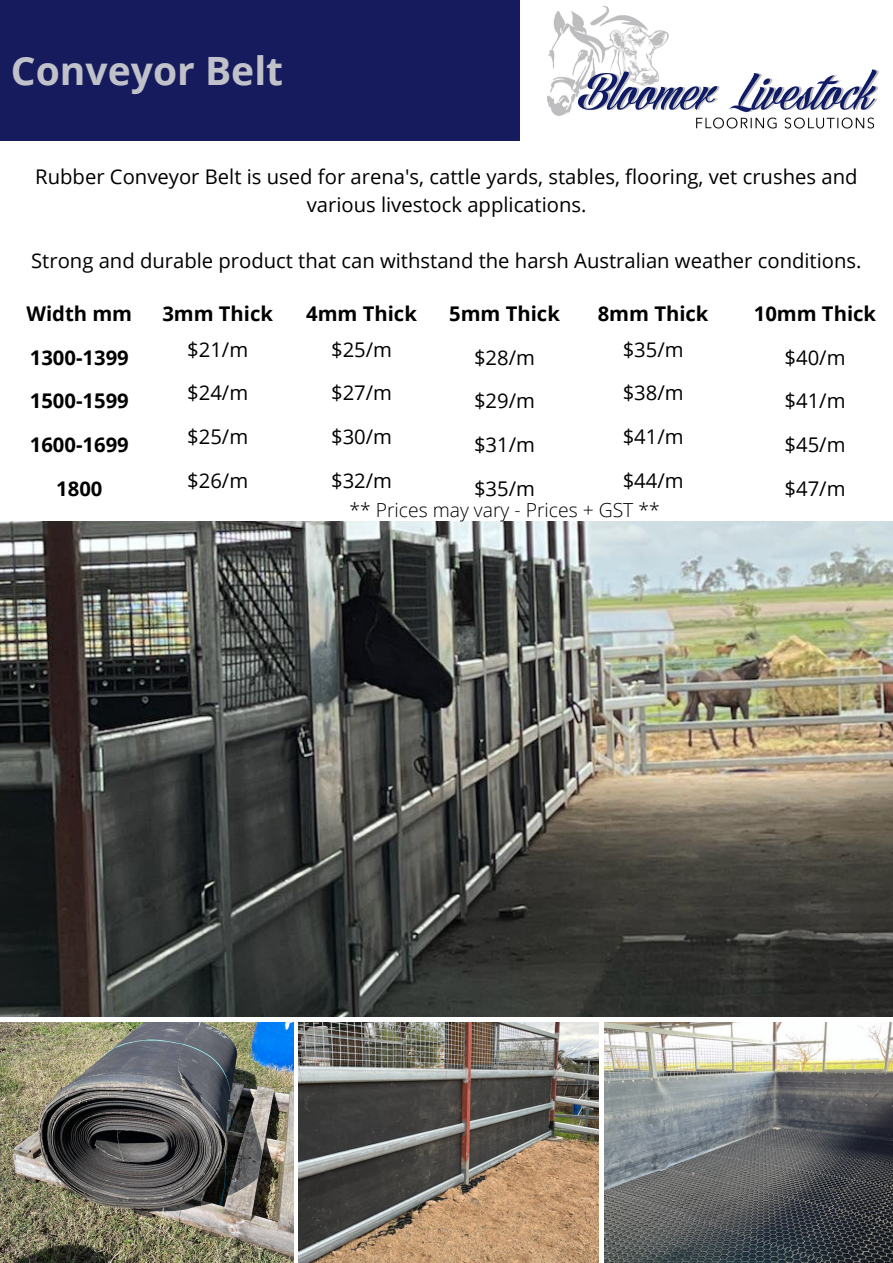
<style>
.page{position:relative;width:893px;height:1263px;background:#fff}
.page>*{position:absolute;margin:0;border:0;box-sizing:border-box;transform-origin:0 0}
.t1{font:700 39px "Open Sans";color:#c1c2c9}
.t2{font:20.25px/43.9px "Open Sans";color:#000;text-align:justify}
.t3{font:700 20.25px/43.9px "Open Sans";color:#000;text-align:center}
.t4{font:300 19.35px "Open Sans";color:#000}
</style>
<div class="page">
<img style="left:547px;top:6px;width:332px;height:123px">
<div style="left:0;top:0;width:520px;height:140px;background:#151b5c"></div>
<img style="left:0;top:522px;width:893px;height:495px">
<img style="left:0;top:1022px;width:293px;height:241px">
<img style="left:299px;top:1022px;width:300px;height:241px">
<img style="left:604px;top:1022px;width:289px;height:241px">
<h1 class="t1" style="left:11px;top:43px;width:274px">Conveyor Belt</h1>
<p class="t2" style="left:35px;top:162px;width:823px;line-height:28.1px;text-align:center">Rubber Conveyor Belt is used for arena's, cattle yards, stables, flooring, vet crushes and various livestock applications.</p>
<p class="t2" style="left:31px;top:238px;width:832px">Strong and durable product that can withstand the harsh Australian weather conditions.</p>
<p class="t3" style="left:27px;top:291px;width:107px">Width mm<br>1300-1399<br>1500-1599<br>1600-1699<br>1800</p>
<p class="t3" style="left:162px;top:291px;width:112px">3mm Thick</p>
<p class="t3" style="left:306px;top:291px;width:112px">4mm Thick</p>
<p class="t2" style="left:331px;top:327px;width:62px">$25/m $27/m $30/m $32/m</p>
<p class="t3" style="left:598px;top:291px;width:112px">8mm Thick</p>
<p class="t2" style="left:622px;top:327px;width:62px">$35/m $38/m $41/m $44/m</p>
<p class="t3" style="left:449px;top:291px;width:112px">5mm Thick</p>
<p class="t2" style="left:474px;top:335px;width:62px">$28/m $29/m $31/m $35/m</p>
<p class="t3" style="left:754px;top:291px;width:124px">10mm Thick</p>
<p class="t2" style="left:784px;top:335px;width:62px">$40/m $41/m $45/m $47/m</p>
<p class="t2" style="left:187px;top:327px;width:62px">$21/m $24/m $25/m $26/m</p>
<p class="t4" style="left:349px;top:497px;width:312px">** Prices may vary - Prices + GST **</p>
</div>
